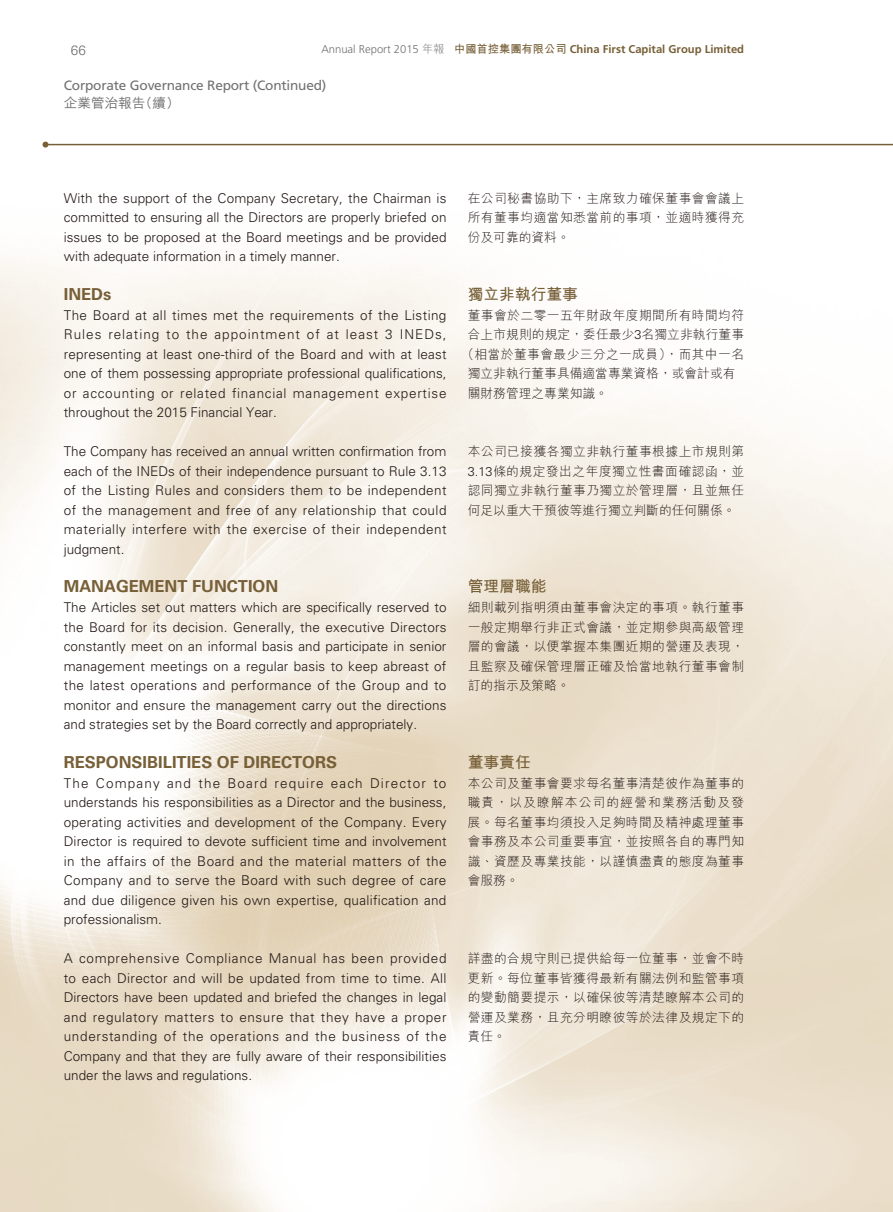
<style>
.page{position:relative;width:893px;height:1212px;background:#fff}
.page>*{position:absolute;margin:0;border:0;box-sizing:border-box;transform-origin:0 0}
.t1{font:700 16.5px "Univers LT Std";color:#775f37}
.t2{font:15.75px "M Hei HK Bold E Ten B5 H";color:#775f37}
.t3{font:300 13.5px/19.5px "Univers LT Std";color:#231916;text-align:justify}
.t4{font:13.5px "Frutiger LT Std";letter-spacing:-.015em;color:#717171}
.t5{font:13.5px "M Hei HK Medium E Ten B5 H";color:#717171}
.t6{font:300 13.5px "Univers LT Std";color:#717171}
.t7{font:12.75px/19.5px "M Hei HK Light E Ten B5 H";letter-spacing:.035em;color:#231916;text-align:justify}
.t8{font:12.75px "M Hei HK Light E Ten B5 H";color:#231916}
.t9{font:12.75px "M Hei HK Light E Ten B5 H";letter-spacing:.005em;color:#231916}
.t10{font:700 11.25px "Frutiger LT Std";color:#775f37}
.s1{font-weight:300;color:#717171}
.s2{font-family:"M Hei HK Light E Ten B5 H";font-weight:400;color:#717171}
.s3{font-family:"M Hei HK Bold E Ten B5 H";font-weight:400}
.s4{font-family:"Univers LT Std";font-weight:300}
</style>
<div class="page">
<img style="left:0;top:141px;width:893px;height:1071px">
<hr style="left:45px;top:144px;width:848px;height:1px;background:#775f37">
<svg style="left:43px;top:142px;width:5px;height:6px"></svg>
<p class="t6" style="left:71px;top:44px;width:17px">66</p>
<p class="t10" style="left:321px;top:43px;width:424px"><span class="s1">Annual Report 2015</span> <span class="s2">年報</span> <span class="s3">中國首控集團有限公司</span> China First Capital Group Limited</p>
<p class="t4" style="left:64px;top:79px;width:264px">Corporate Governance Report (Continued)</p>
<p class="t5" style="left:64px;top:97px;width:117px">企業管治報告（續）</p>
<p class="t3" style="left:64px;top:189px;width:384px">With the support of the Company Secretary, the Chairman is committed to ensuring all the Directors are properly briefed on issues to be proposed at the Board meetings and be provided with adequate information in a timely manner.</p>
<p class="t1" style="left:64px;top:286px;width:49px">INEDs</p>
<p class="t3" style="left:64px;top:306px;width:384px">The Board at all times met the requirements of the Listing Rules relating to the appointment of at least 3 INEDs, representing at least one-third of the Board and with at least one of them possessing appropriate professional qualifications, or accounting or related financial management expertise throughout the 2015 Financial Year.</p>
<p class="t3" style="left:64px;top:442px;width:384px">The Company has received an annual written confirmation from each of the INEDs of their independence pursuant to Rule 3.13 of the Listing Rules and considers them to be independent of the management and free of any relationship that could materially interfere with the exercise of their independent judgment.</p>
<p class="t1" style="left:64px;top:578px;width:216px">MANAGEMENT FUNCTION</p>
<p class="t3" style="left:64px;top:598px;width:384px">The Articles set out matters which are specifically reserved to the Board for its decision. Generally, the executive Directors constantly meet on an informal basis and participate in senior management meetings on a regular basis to keep abreast of the latest operations and performance of the Group and to monitor and ensure the management carry out the directions and strategies set by the Board correctly and appropriately.</p>
<p class="t1" style="left:64px;top:754px;width:275px">RESPONSIBILITIES OF DIRECTORS</p>
<p class="t3" style="left:64px;top:774px;width:384px">The Company and the Board require each Director to understands his responsibilities as a Director and the business, operating activities and development of the Company. Every Director is required to devote sufficient time and involvement in the affairs of the Board and the material matters of the Company and to serve the Board with such degree of care and due diligence given his own expertise, qualification and professionalism.</p>
<p class="t3" style="left:64px;top:949px;width:384px">A comprehensive Compliance Manual has been provided to each Director and will be updated from time to time. All Directors have been updated and briefed the changes in legal and regulatory matters to ensure that they have a proper understanding of the operations and the business of the Company and that they are fully aware of their responsibilities under the laws and regulations.</p>
<p class="t7" style="left:468px;top:190px;width:278px">在公司秘書協助下，主席致力確保董事會會議上所有董事均適當知悉當前的事項，並適時獲得充份及可靠的資料。</p>
<p class="t2" style="left:468px;top:288px;width:112px">獨立非執行董事</p>
<p class="t7" style="left:468px;top:307px;width:278px">董事會於二零一五年財政年度期間所有時間均符</p>
<p class="t9" style="left:468px;top:330px;width:278px">合上市規則的規定，委任最少<span class="s4">3</span>名獨立非執行董事</p>
<p class="t7" style="left:461px;top:346px;width:284px">（相當於董事會最少三分之一成員），而其中一名</p>
<p class="t8" style="left:468px;top:369px;width:269px">獨立非執行董事具備適當專業資格，或會計或有</p>
<p class="t8" style="left:468px;top:388px;width:142px">關財務管理之專業知識。</p>
<p class="t7" style="left:468px;top:443px;width:278px">本公司已接獲各獨立非執行董事根據上市規則第<span class="s4">3.13</span>條的規定發出之年度獨立性書面確認函，並認同獨立非執行董事乃獨立於管理層，且並無任何足以重大干預彼等進行獨立判斷的任何關係。</p>
<p class="t2" style="left:468px;top:581px;width:80px">管理層職能</p>
<p class="t7" style="left:468px;top:599px;width:278px">細則載列指明須由董事會決定的事項。執行董事一般定期舉行非正式會議，並定期參與高級管理層的會議，以便掌握本集團近期的營運及表現，且監察及確保管理層正確及恰當地執行董事會制訂的指示及策略。</p>
<p class="t2" style="left:468px;top:756px;width:64px">董事責任</p>
<p class="t7" style="left:468px;top:775px;width:278px">本公司及董事會要求每名董事清楚彼作為董事的職責，以及瞭解本公司的經營和業務活動及發展。每名董事均須投入足夠時間及精神處理董事會事務及本公司重要事宜，並按照各自的專門知識、資歷及專業技能，以謹慎盡責的態度為董事會服務。</p>
<p class="t7" style="left:468px;top:950px;width:278px">詳盡的合規守則已提供給每一位董事，並會不時更新。每位董事皆獲得最新有關法例和監管事項的變動簡要提示，以確保彼等清楚瞭解本公司的營運及業務，且充分明瞭彼等於法律及規定下的責任。</p>
</div>
